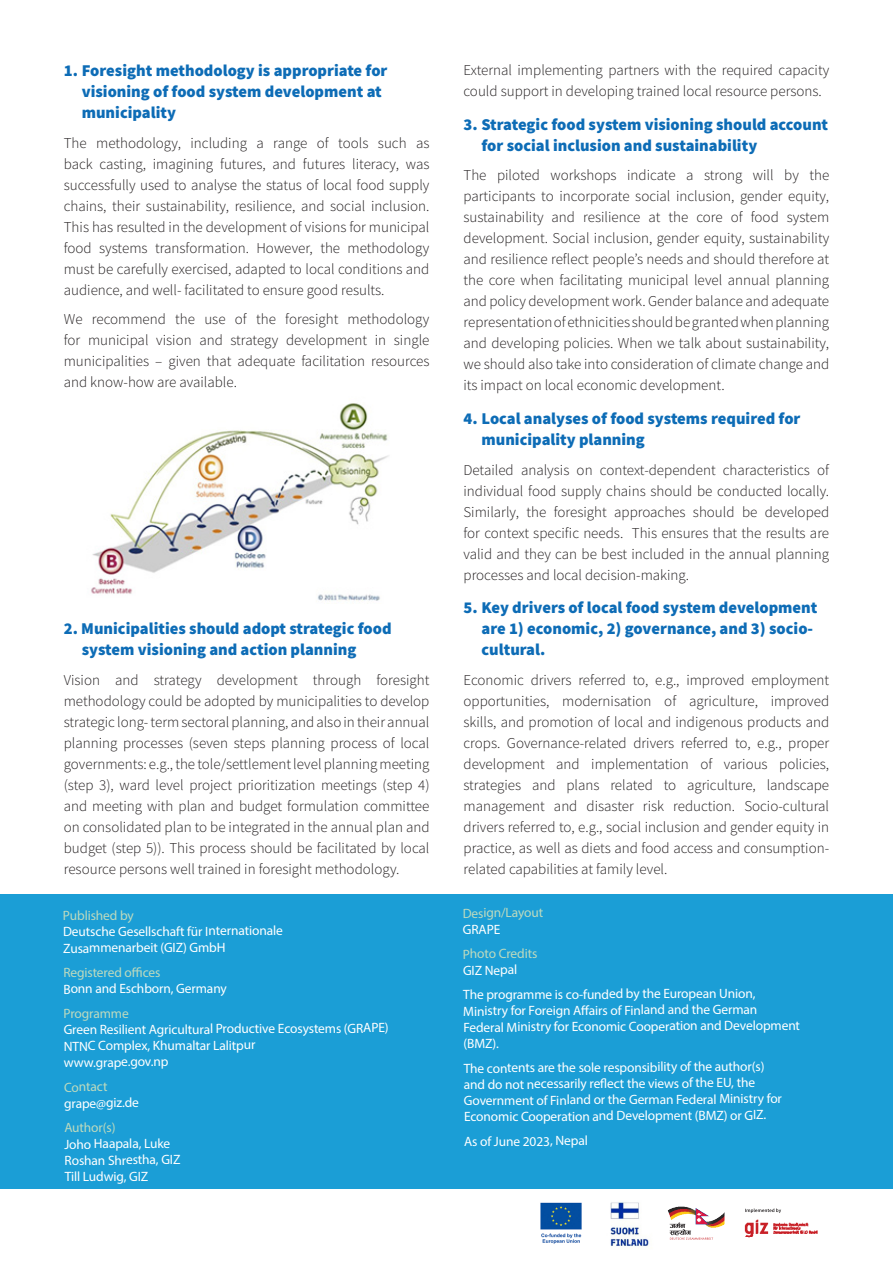
<style>
.page{position:relative;width:893px;height:1263px;background:#fff}
.page>*{position:absolute;margin:0;border:0;box-sizing:border-box;transform-origin:0 0}
.t1{font:900 16.5px/21px "Source Sans Pro";color:#0d6cb6}
.t2{font:300 15px/21px "Source Sans Pro";color:#231f20;text-align:justify}
.t3{font:13.5px/16.5px "Myriad Pro";letter-spacing:-.02em;color:#fff}
.t4{font:13.5px "Myriad Pro";letter-spacing:-.02em;color:#bddabe}
.s1{color:#bddabe}
</style>
<div class="page">
<img style="left:610px;top:1202px;width:39px;height:47px">
<img style="left:667px;top:1206px;width:57px;height:22px">
<svg style="left:670px;top:1222px;width:43px;height:18px"></svg>
<img style="left:540px;top:1202px;width:42px;height:42px">
<img style="left:744px;top:1219px;width:74px;height:19px">
<svg style="left:745px;top:1208px;width:36px;height:5px"></svg>
<img style="left:91px;top:403px;width:298px;height:198px">
<div style="left:0;top:894px;width:893px;height:294px;background:#1b9ed6"></div>
<p class="t1" style="left:82px;top:60px;width:307px;text-indent:-18px">1. Foresight methodology is appropriate for visioning of food system development at municipality</p>
<p class="t2" style="left:64px;top:132px;width:367px">The methodology, including a range of tools such as back casting, imagining futures, and futures literacy, was successfully used to analyse the status of local food supply chains, their sustainability, resilience, and social inclusion.<br>This has resulted in the development of visions for municipal food systems transformation. However, the methodology must be carefully exercised, adapted to local conditions and audience, and well- facilitated to ensure good results.</p>
<p class="t2" style="left:64px;top:309px;width:367px">We recommend the use of the foresight methodology for municipal vision and strategy development in single municipalities – given that adequate facilitation resources and know-how are available.</p>
<p class="t1" style="left:82px;top:618px;width:311px;text-indent:-18px">2. Municipalities should adopt strategic food system visioning and action planning</p>
<p class="t2" style="left:64px;top:669px;width:367px">Vision and strategy development through foresight methodology could be adopted by municipalities to develop strategic long-term sectoral planning, and also in their annual planning processes (seven steps planning process of local governments: e.g.,the tole/settlementlevel planning meeting (step 3), ward level project prioritization meetings (step 4) and meeting with plan and budget formulation committee on consolidated plan to be integrated in the annual plan and budget (step 5)). This process should be facilitated by local resource persons well trained in foresight methodology.</p>
<p class="t3" style="left:63px;top:907px;width:222px;line-height:15.6px"><span class="s1">Published by<br></span>Deutsche Gesellschaft für Internationale</p>
<p class="t3" style="left:63px;top:939px;width:164px">Zusammenarbeit (GIZ) GmbH</p>
<p class="t3" style="left:63px;top:964px;width:165px;line-height:15.9px"><span class="s1">Registered offices<br></span>Bonn and Eschborn, Germany</p>
<p class="t4" style="left:64px;top:1005px;width:67px">Programme</p>
<p class="t3" style="left:64px;top:1020px;width:327px">Green Resilient Agricultural Productive Ecosystems (GRAPE)<br>NTNC Complex, Khumaltar Lalitpur<br>www.grape.gov.np</p>
<p class="t3" style="left:64px;top:1079px;width:77px;line-height:16px"><span class="s1">Contact </span>grape@giz.de</p>
<p class="t4" style="left:64px;top:1119px;width:53px">Author(s)</p>
<p class="t3" style="left:64px;top:1135px;width:108px">Joho Haapala, Luke</p>
<p class="t3" style="left:65px;top:1151px;width:118px">Roshan Shrestha, GIZ</p>
<p class="t3" style="left:65px;top:1168px;width:85px">Till Ludwig, GIZ</p>
<p class="t2" style="left:463px;top:60px;width:367px">External implementing partners with the required capacity could support in developing trained local resource persons.</p>
<p class="t1" style="left:481px;top:114px;width:348px;text-indent:-18px">3. Strategic food system visioning should account for social inclusion and sustainability</p>
<p class="t2" style="left:463px;top:165px;width:367px">The piloted workshops indicate a strong will by the participants to incorporate social inclusion, gender equity, sustainability and resilience at the core of food system development. Social inclusion, gender equity, sustainability and resilience reflect people’s needs and should therefore at the core when facilitating municipal level annual planning and policy development work. Gender balance and adequate representation of ethnicities should be granted when planning and developing policies. When we talk about sustainability, we should also take into consideration of climate change and its impact on local economic development.</p>
<p class="t1" style="left:481px;top:408px;width:320px;text-indent:-18px">4. Local analyses of food systems required for municipality planning</p>
<p class="t2" style="left:463px;top:459px;width:367px">Detailed analysis on context-dependent characteristics of individual food supply chains should be conducted locally.<br>Similarly, the foresight approaches should be developed for context specific needs. This ensures that the results are valid and they can be best included in the annual planning processes and local decision-making.</p>
<p class="t1" style="left:481px;top:597px;width:337px;text-indent:-18px">5. Key drivers of local food system development are 1) economic, 2) governance, and 3) socio&shy;cultural.</p>
<p class="t2" style="left:463px;top:669px;width:367px">Economic drivers referred to, e.g., improved employment opportunities, modernisation of agriculture, improved skills, and promotion of local and indigenous products and crops. Governance-related drivers referred to, e.g., proper development and implementation of various policies, strategies and plans related to agriculture, landscape management and disaster risk reduction. Socio-cultural drivers referred to, e.g., social inclusion and gender equity in practice, as well as diets and food access and consumption&shy;related capabilities at family level.</p>
<p class="t4" style="left:463px;top:904px;width:82px">Design/Layout</p>
<p class="t3" style="left:463px;top:921px;width:39px">GRAPE</p>
<p class="t4" style="left:463px;top:945px;width:76px">Photo Credits</p>
<p class="t3" style="left:463px;top:961px;width:56px">GIZ Nepal</p>
<p class="t3" style="left:463px;top:985px;width:338px">The programme is co-funded by the European Union, Ministry for Foreign Affairs of Finland and the German Federal Ministry for Economic Cooperation and Development (BMZ).</p>
<p class="t3" style="left:464px;top:1059px;width:320px">The contents are the sole responsibility of the author(s) and do not necessarily reflect the views of the EU, the Government of Finland or the German Federal Ministry for Economic Cooperation and Development (BMZ) or GIZ.</p>
<p class="t3" style="left:464px;top:1133px;width:125px">As of June 2023, Nepal</p>
</div>
